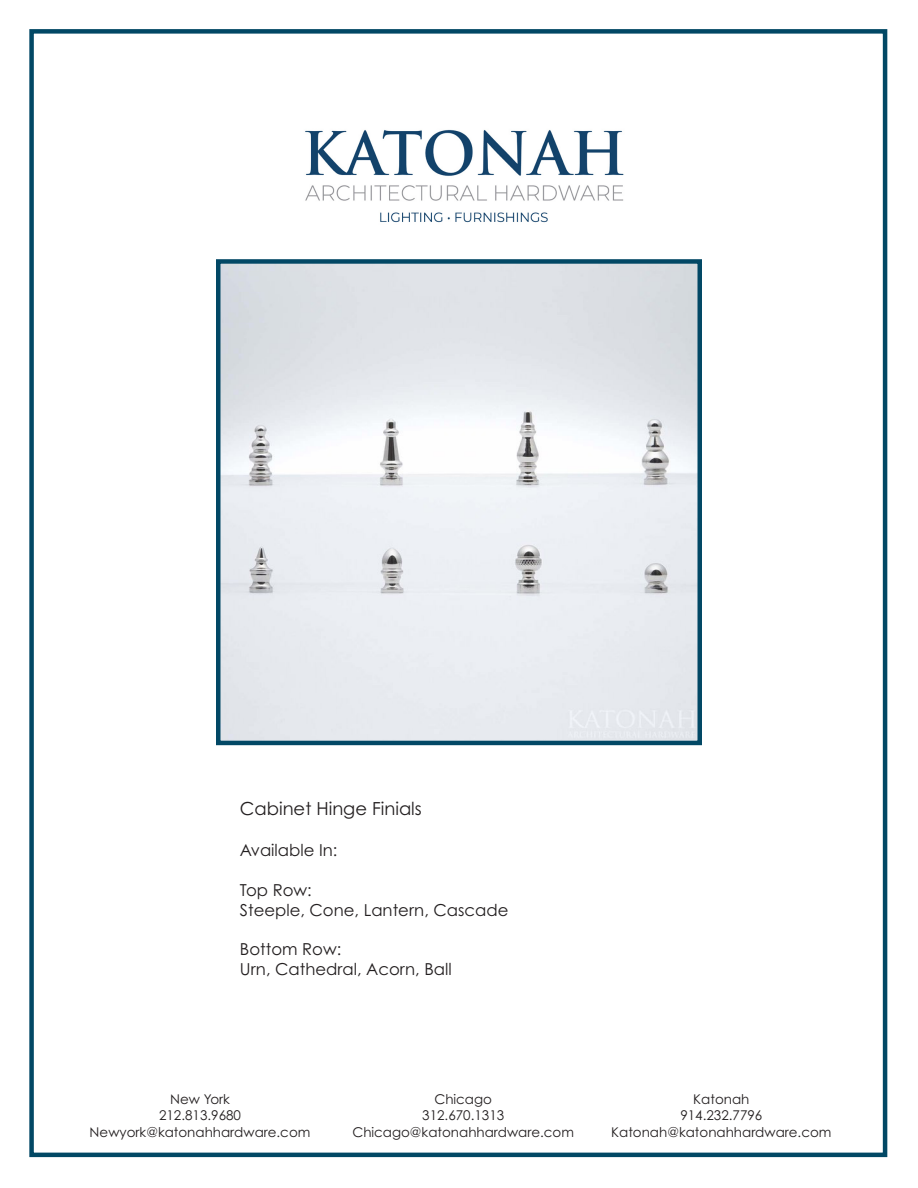
<style>
.page{position:relative;width:918px;height:1188px;background:#fff}
.page>*{position:absolute;margin:0;border:0;box-sizing:border-box;transform-origin:0 0}
.t1{font:18px "Century Gothic Pro";color:#231f20}
.t2{font:16.5px "Century Gothic Pro";color:#231f20}
.t3{font:13.5px "Century Gothic Pro";color:#231f20}
</style>
<div class="page">
<div style="left:29px;top:29px;width:858px;height:1128px;border:4px solid #024865"></div>
<img style="left:221px;top:264px;width:476px;height:476px">
<div style="left:216px;top:259px;width:486px;height:486px;border:4px solid #024865"></div>
<img style="left:305px;top:129px;width:319px;height:94px">
<p class="t1" style="left:240px;top:797px;width:184px">Cabinet Hinge Finials</p>
<p class="t2" style="left:240px;top:840px;width:99px">Available In:</p>
<p class="t2" style="left:240px;top:880px;width:73px">Top Row:</p>
<p class="t2" style="left:240px;top:900px;width:270px">Steeple, Cone, Lantern, Cascade</p>
<p class="t2" style="left:240px;top:939px;width:103px">Bottom Row:</p>
<p class="t2" style="left:240px;top:959px;width:213px">Urn, Cathedral, Acorn, Ball</p>
<p class="t3" style="left:170px;top:1091px;width:61px">New York</p>
<p class="t3" style="left:159px;top:1107px;width:83px">212.813.9680</p>
<p class="t3" style="left:90px;top:1123px;width:222px">Newyork@katonahhardware.com</p>
<p class="t3" style="left:434px;top:1091px;width:59px">Chicago</p>
<p class="t3" style="left:422px;top:1107px;width:83px">312.670.1313</p>
<p class="t3" style="left:352px;top:1123px;width:223px">Chicago@katonahhardware.com</p>
<p class="t3" style="left:693px;top:1091px;width:58px">Katonah</p>
<p class="t3" style="left:680px;top:1107px;width:83px">914.232.7796</p>
<p class="t3" style="left:611px;top:1123px;width:222px">Katonah@katonahhardware.com</p>
</div>
